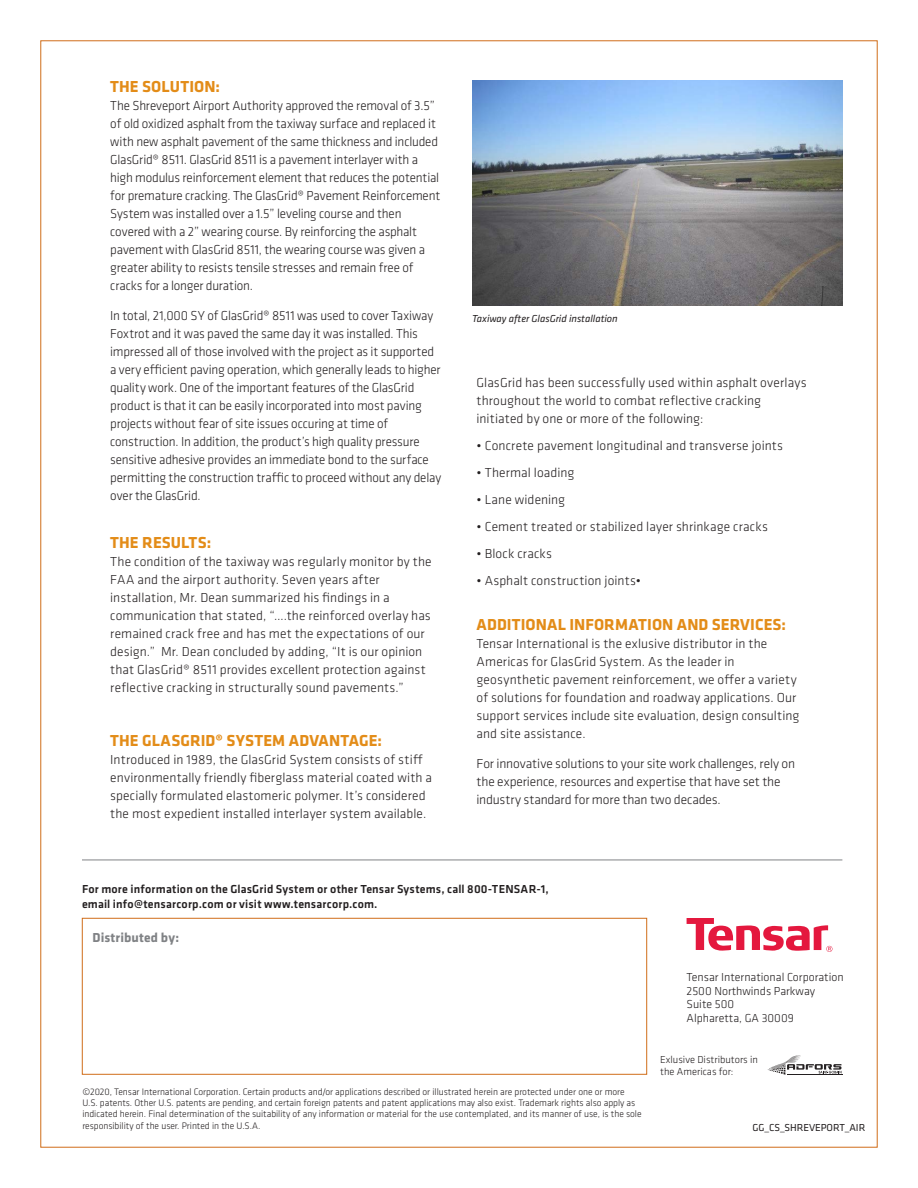
<style>
.page{position:relative;width:918px;height:1188px;background:#fff}
.page>*{position:absolute;margin:0;border:0;box-sizing:border-box;transform-origin:0 0}
.subhead_2{font:700 16.5px "Klavika";letter-spacing:.005em;color:#e38c18}
.subhead_2-2{font:300 13.5px/18px "Klavika";color:#231f20}
.body{font:700 13.5px "Klavika";letter-spacing:.01em;color:#808285}
.body-2{font:500 12px/15px "Klavika";letter-spacing:.015em;color:#231f20}
.t1{font:300 12px "Klavika";color:#231f20}
.t2{font:300 10.5px "Klavika";color:#231f20}
.Chart_Call-Outs{font:italic 10.5px "Klavika";letter-spacing:-.005em;color:#231f20}
.BC-Print_Date{font:10.5px "Klavika";letter-spacing:-.005em;color:#231f20}
.Legal_Copy{font:300 9.75px/11.2px "Klavika";letter-spacing:-.005em;color:#231f20}
</style>
<div class="page">
<svg style="left:687px;top:918px;width:145px;height:34px"></svg>
<hr style="left:787px;top:1074px;width:55px;height:1px;background:#231f20">
<svg style="left:768px;top:1055px;width:73px;height:20px"></svg>
<img style="left:472px;top:80px;width:370px;height:226px">
<div style="left:82px;top:918px;width:565px;height:157px;border:1px solid #d06d19"></div>
<hr style="left:82px;top:860px;width:760px;height:1px;background:#808285">
<p class="subhead_2" style="left:110px;top:75px;width:111px">THE SOLUTION:</p>
<p class="subhead_2-2" style="left:110px;top:97px;width:332px">The Shreveport Airport Authority approved the removal of 3.5” of old oxidized asphalt from the taxiway surface and replaced it with new asphalt pavement of the same thickness and included GlasGrid® 8511. GlasGrid 8511 is a pavement interlayer with a high modulus reinforcement element that reduces the potential for premature cracking. The GlasGrid® Pavement Reinforcement System was installed over a 1.5” leveling course and then covered with a 2” wearing course. By reinforcing the asphalt pavement with GlasGrid 8511, the wearing course was given a greater ability to resists tensile stresses and remain free of cracks for a longer duration.</p>
<p class="subhead_2-2" style="left:110px;top:307px;width:332px">In total, 21,000 SY of GlasGrid® 8511 was used to cover Taxiway Foxtrot and it was paved the same day it was installed. This impressed all of those involved with the project as it supported a very efficient paving operation, which generally leads to higher quality work. One of the important features of the GlasGrid product is that it can be easily incorporated into most paving projects without fear of site issues occuring at time of construction. In addition, the product’s high quality pressure sensitive adhesive provides an immediate bond to the surface permitting the construction traffic to proceed without any delay over the GlasGrid.</p>
<p class="subhead_2" style="left:110px;top:531px;width:102px">THE RESULTS:</p>
<p class="subhead_2-2" style="left:110px;top:553px;width:323px">The condition of the taxiway was regularly monitor by the FAA and the airport authority. Seven years after installation, Mr. Dean summarized his findings in a communication that stated, “….the reinforced overlay has remained crack free and has met the expectations of our design.” Mr. Dean concluded by adding, “It is our opinion that GlasGrid® 8511 provides excellent protection against reflective cracking in structurally sound pavements.”</p>
<p class="subhead_2" style="left:110px;top:729px;width:273px">THE GLASGRID® SYSTEM ADVANTAGE:</p>
<p class="subhead_2-2" style="left:110px;top:751px;width:323px">Introduced in 1989, the GlasGrid System consists of stiff environmentally friendly fiberglass material coated with a specially formulated elastomeric polymer. It’s considered the most expedient installed interlayer system available.</p>
<p class="Chart_Call-Outs" style="left:472px;top:312px;width:147px">Taxiway after GlasGrid installation</p>
<p class="subhead_2-2" style="left:477px;top:374px;width:332px">GlasGrid has been successfully used within asphalt overlays throughout the world to combat reflective cracking initiated by one or more of the following:</p>
<p class="subhead_2-2" style="left:477px;top:437px;width:308px">• Concrete pavement longitudinal and transverse joints</p>
<p class="subhead_2-2" style="left:477px;top:464px;width:99px">• Thermal loading</p>
<p class="subhead_2-2" style="left:477px;top:491px;width:90px">• Lane widening</p>
<p class="subhead_2-2" style="left:477px;top:518px;width:293px">• Cement treated or stabilized layer shrinkage cracks</p>
<p class="subhead_2-2" style="left:477px;top:545px;width:77px">• Block cracks</p>
<p class="subhead_2-2" style="left:477px;top:572px;width:166px">• Asphalt construction joints•</p>
<p class="subhead_2" style="left:477px;top:613px;width:311px">ADDITIONAL INFORMATION AND SERVICES:</p>
<p class="subhead_2-2" style="left:477px;top:635px;width:324px">Tensar International is the exlusive distributor in the Americas for GlasGrid System. As the leader in geosynthetic pavement reinforcement, we offer a variety of solutions for foundation and roadway applications. Our support services include site evaluation, design consulting and site assistance.</p>
<p class="subhead_2-2" style="left:477px;top:755px;width:320px">For innovative solutions to your site work challenges, rely on the experience, resources and expertise that have set the industry standard for more than two decades.</p>
<p class="body-2" style="left:82px;top:881px;width:468px">For more information on the GlasGrid System or other Tensar Systems, call 800-TENSAR-1, email info@tensarcorp.com or visit www.tensarcorp.com.</p>
<p class="body" style="left:93px;top:927px;width:88px">Distributed by:</p>
<p class="Legal_Copy" style="left:82px;top:1086px;width:561px">©2020, Tensar International Corporation. Certain products and/or applications described or illustrated herein are protected under one or more U.S. patents. Other U.S. patents are pending, and certain foreign patents and patent applications may also exist. Trademark rights also apply as indicated herein. Final determination of the suitability of any information or material for the use contemplated, and its manner of use, is the sole responsibility of the user. Printed in the U.S.A.</p>
<p class="t1" style="left:687px;top:970px;width:159px">Tensar International Corporation</p>
<p class="t1" style="left:687px;top:984px;width:130px">2500 Northwinds Parkway</p>
<p class="t1" style="left:687px;top:997px;width:49px">Suite 500</p>
<p class="t1" style="left:687px;top:1011px;width:109px">Alpharetta, GA 30009</p>
<p class="t2" style="left:660px;top:1053px;width:99px">Exlusive Distributors in</p>
<p class="t2" style="left:660px;top:1065px;width:75px">the Americas for:</p>
<p class="BC-Print_Date" style="left:752px;top:1121px;width:114px">GG_CS_SHREVEPORT_AIR</p>
</div>
